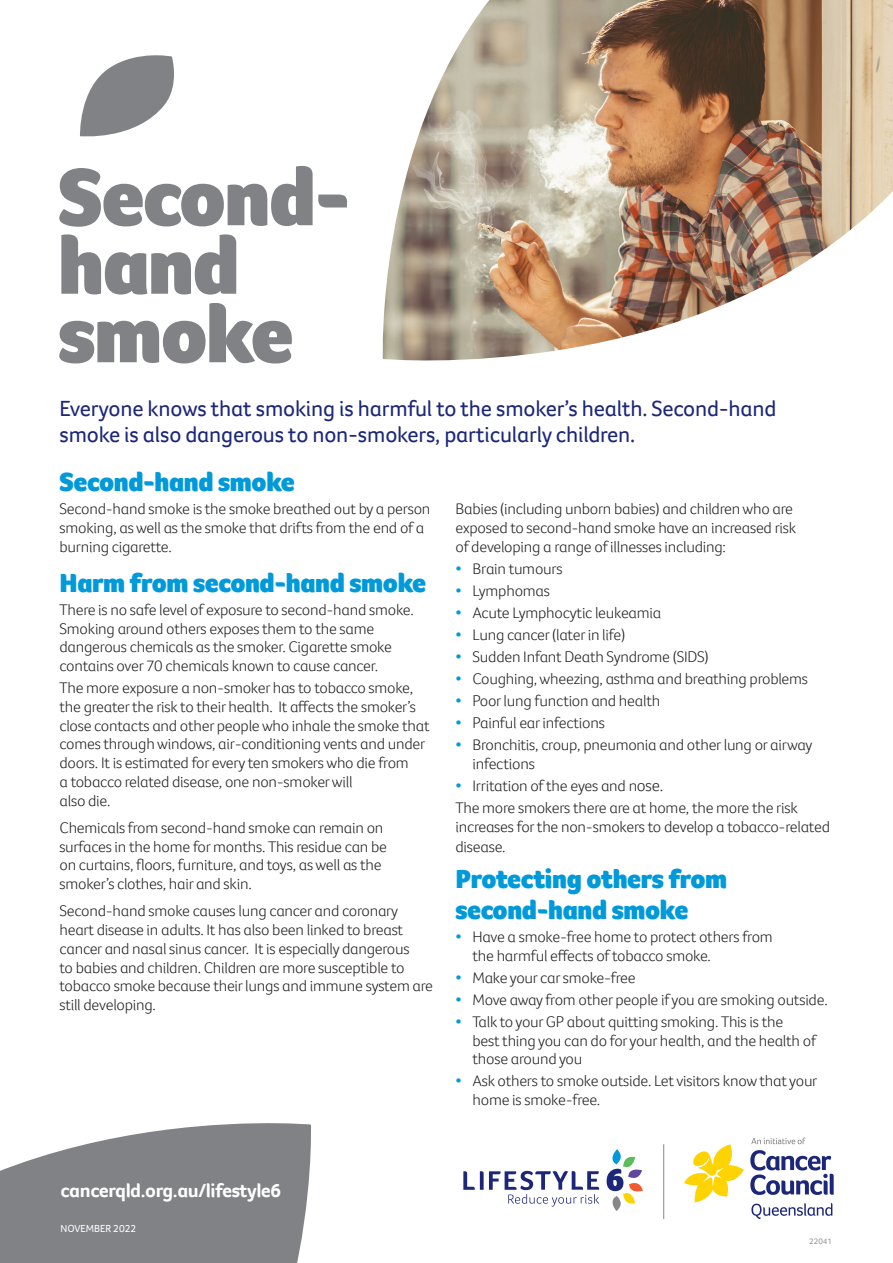
<style>
.page{position:relative;width:893px;height:1263px;background:#fff}
.page>*{position:absolute;margin:0;border:0;box-sizing:border-box;transform-origin:0 0}
.t1{font:900 83.55px/68.6px "Foco CC";letter-spacing:-.02em;color:#808285}
.H2_DkBlue{font:900 27px "Foco CC";letter-spacing:-.015em;color:#0099da}
.Bullets{font:900 27px/31.5px "Foco CC";letter-spacing:-.015em;color:#0099da}
.H2_DkBlue-2{font:22.5px/26.2px "Foco CC";letter-spacing:-.01em;color:#1d2779}
.t2{font:700 19.5px "Foco CC";letter-spacing:-.02em;color:#fff}
.Bullets-2{font:300 15.75px/18.8px "Foco CC";letter-spacing:-.015em;color:#231f20}
.H2_DkBlue-3{font:300 15.75px/18.8px "Foco CC";letter-spacing:-.015em;color:#231f20}
.t3{font:10.5px "Foco CC";color:#fff}
.t4{font:8.25px "Foco CC";color:#939598}
.s1{font-weight:700;color:#0099da}
.s2{font-size:16.5px}
</style>
<div class="page">
<svg style="left:0;top:1123px;width:311px;height:140px;background:#8e8f92"></svg>
<img style="left:382px;top:0;width:511px;height:361px">
<svg style="left:463px;top:1171px;width:136px;height:35px"></svg>
<svg style="left:684px;top:1144px;width:60px;height:58px"></svg>
<svg style="left:750px;top:1150px;width:84px;height:45px"></svg>
<svg style="left:751px;top:1203px;width:81px;height:16px"></svg>
<hr style="left:663px;top:1144px;width:1px;height:75px;background:#888787">
<svg style="left:607px;top:1149px;width:36px;height:62px"></svg>
<svg style="left:751px;top:1137px;width:54px;height:7px"></svg>
<svg style="left:80px;top:55px;width:94px;height:82px"></svg>
<p class="t1" style="left:58px;top:162px;width:295px">Second&shy;hand smoke</p>
<p class="H2_DkBlue-2" style="left:60px;top:395px;width:719px">Everyone knows that smoking is harmful to the smoker’s health. Second-hand smoke is also dangerous to non-smokers, particularly children.</p>
<p class="H2_DkBlue" style="left:60px;top:464px;width:237px">Second-hand smoke</p>
<p class="H2_DkBlue-3" style="left:60px;top:499px;width:372px">Second-hand smoke is the smoke breathed out by a person smoking, as well as the smoke that drifts from the end of a burning cigarette.</p>
<p class="H2_DkBlue" style="left:60px;top:565px;width:368px">Harm from second-hand smoke</p>
<p class="Bullets-2" style="left:60px;top:600px;width:356px">There is no safe level of exposure to second-hand smoke.<br>Smoking around others exposes them to the same dangerous chemicals as the smoker. Cigarette smoke contains over 70 chemicals known to cause cancer.</p>
<p class="Bullets-2" style="left:60px;top:678px;width:372px">The more exposure a non-smoker has to tobacco smoke, the greater the risk to their health. It affects the smoker’s close contacts and other people who inhale the smoke that comes through windows, air-conditioning vents and under doors. It is estimated for every ten smokers who die from<br>a tobacco related disease, one non-smokerwill<br>also die.</p>
<p class="Bullets-2" style="left:60px;top:818px;width:329px">Chemicals from second-hand smoke can remain on surfaces in the home for months. This residue can be on curtains, floors, furniture, and toys, as well as the smoker’s clothes, hair and skin.</p>
<p class="Bullets-2" style="left:60px;top:901px;width:375px">Second-hand smoke causes lung cancer and coronary heart disease in adults. It has also been linked to breast cancer and nasal sinus cancer. It is especially dangerous<br>to babies and children. Children are more susceptible to tobacco smoke because their lungs and immune system are still developing.</p>
<p class="Bullets-2" style="left:455px;top:499px;width:342px;line-height:19.2px">Babies (including unborn babies) and children who are exposed to second-hand smoke have an increased risk of developing a range of illnesses including:</p>
<p class="Bullets-2" style="left:455px;top:559px;width:109px"><span class="s1">•</span> Brain tumours</p>
<p class="Bullets-2" style="left:455px;top:581px;width:96px"><span class="s1">•</span> Lymphomas</p>
<p class="Bullets-2" style="left:455px;top:603px;width:207px"><span class="s1">•</span> Acute Lymphocytic leukeamia</p>
<p class="Bullets-2" style="left:455px;top:625px;width:171px"><span class="s1">•</span> Lung cancer (later in life)</p>
<p class="Bullets-2" style="left:455px;top:647px;width:255px"><span class="s1">•</span> Sudden Infant Death Syndrome (SIDS)</p>
<p class="Bullets-2" style="left:455px;top:669px;width:354px"><span class="s1">•</span> Coughing, wheezing, asthma and breathing problems</p>
<p class="Bullets-2" style="left:455px;top:691px;width:206px"><span class="s1">•</span> Poor lung function and health</p>
<p class="Bullets-2" style="left:455px;top:713px;width:151px"><span class="s1">•</span> Painful ear infections</p>
<p class="Bullets-2" style="left:472px;top:735px;width:341px;text-indent:-17px"><span class="s1">•</span> Bronchitis, croup, pneumonia and other lung or airway infections</p>
<p class="Bullets-2" style="left:455px;top:776px;width:209px"><span class="s1">•</span> Irritation of the eyes and n<span class="s2">ose.</span></p>
<p class="Bullets-2" style="left:455px;top:798px;width:376px;line-height:19.2px">The more smokers there are at home, the more the risk increases for the non-smokers to develop a tobacco-related disease.</p>
<p class="Bullets" style="left:455px;top:863px;width:273px">Protecting others from second-hand smoke</p>
<p class="Bullets-2" style="left:472px;top:927px;width:302px;text-indent:-17px"><span class="s1">•</span> Have a smoke-free home to protect others from the harmful effects of tobacco smoke.</p>
<p class="Bullets-2" style="left:455px;top:968px;width:182px"><span class="s1">•</span> Make your car smoke-free</p>
<p class="Bullets-2" style="left:455px;top:990px;width:374px"><span class="s1">•</span> Move away from other people if you are smoking outside.</p>
<p class="Bullets-2" style="left:472px;top:1012px;width:345px;text-indent:-17px"><span class="s1">•</span> Talk to your GP about quitting smoking. This is the<br>best thing you can do for your health, and the health of those around you</p>
<p class="Bullets-2" style="left:472px;top:1071px;width:346px;text-indent:-17px"><span class="s1">•</span> Ask others to smoke outside. Let visitors know that your home is smoke-free.</p>
<p class="t2" style="left:60px;top:1177px;width:222px">cancerqld.org.au/lifestyle6</p>
<p class="t3" style="left:60px;top:1221px;width:77px">NOVEMBER 2022</p>
<p class="t4" style="left:809px;top:1236px;width:24px">22041</p>
</div>
